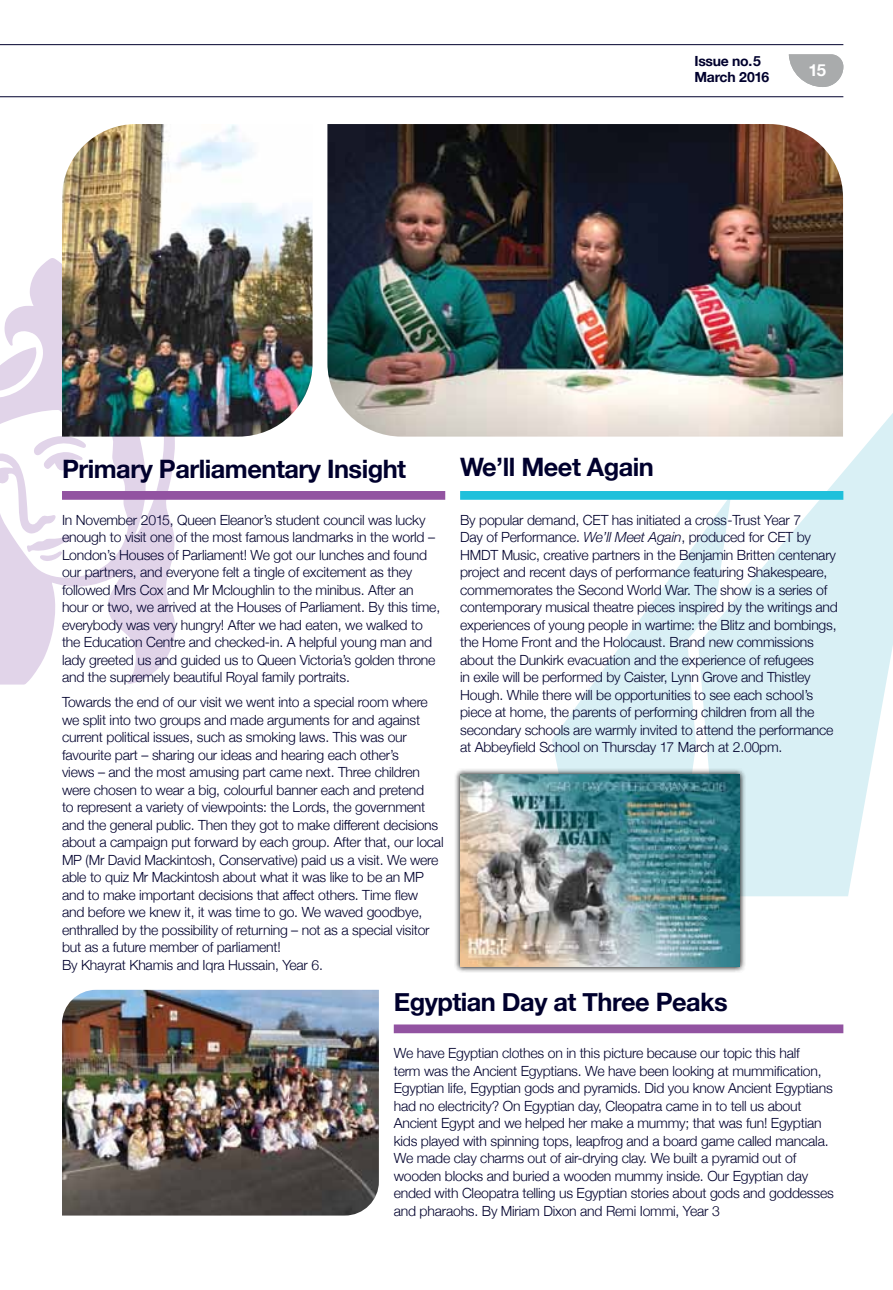
<style>
.page{position:relative;width:893px;height:1290px;background:#fff}
.page>*{position:absolute;margin:0;border:0;box-sizing:border-box;transform-origin:0 0}
.t1{font:700 25.38px "Helvetica Neue";letter-spacing:-.02em;color:#00002d}
.t2{font:700 16.62px "Helvetica Neue";color:#fff}
.t3{font:300 14px/17.5px "Helvetica Neue";letter-spacing:-.015em;color:#00002d}
.t4{font:700 14px/16.6px "Helvetica Neue";letter-spacing:-.02em;color:#00002d}
.s1{font-style:italic}
</style>
<div class="page">
<svg style="left:0;top:258px;width:175px;height:427px"></svg>
<svg style="left:0;top:347px;width:37px;height:45px"></svg>
<svg style="left:34px;top:436px;width:52px;height:35px"></svg>
<svg style="left:27px;top:534px;width:44px;height:27px"></svg>
<svg style="left:552px;top:413px;width:341px;height:483px;fill:#d9f0f5"></svg>
<hr style="left:0;top:96px;width:843px;height:1px;background:#00002d">
<hr style="left:0;top:44px;width:843px;height:1px;background:#00002d">
<div style="left:62px;top:491px;width:383px;height:9px;background:#9253a1"></div>
<div style="left:428px;top:403px;width:140px;height:58px;background:#fff"></div>
<div style="left:460px;top:491px;width:383px;height:9px;background:#1fc0db"></div>
<svg style="left:789px;top:54px;width:54px;height:33px"></svg>
<svg style="left:455px;top:768px;width:291px;height:204px"></svg>
<img style="left:460px;top:774px;width:280px;height:193px">
<div style="left:394px;top:1024px;width:449px;height:9px;background:#9253a1"></div>
<img style="left:62px;top:124px;width:251px;height:313px">
<img style="left:327px;top:124px;width:516px;height:313px">
<img style="left:62px;top:990px;width:317px;height:225px">
<p class="t4" style="left:694px;top:53px;width:76px">Issue no. 5<br>March 2016</p>
<p class="t2" style="left:809px;top:57px;width:19px">15</p>
<h1 class="t1" style="left:62px;top:449px;width:346px">Primary Parliamentary Insight</h1>
<p class="t3" style="left:62px;top:510px;width:380px">In November 2015, Queen Eleanor’s student council was lucky enough to visit one of the most famous landmarks in the world – London’s Houses of Parliament! We got our lunches and found our partners, and everyone felt a tingle of excitement as they followed Mrs Cox and Mr Mcloughlin to the minibus. After an hour or two, we arrived at the Houses of Parliament. By this time, everybody was very hungry! After we had eaten, we walked to the Education Centre and checked-in. A helpful young man and lady greeted us and guided us to Queen Victoria’s golden throne and the supremely beautiful Royal family portraits.</p>
<p class="t3" style="left:62px;top:692px;width:383px">Towards the end of our visit we went into a special room where we split into two groups and made arguments for and against current political issues, such as smoking laws. This was our favourite part – sharing our ideas and hearing each other’s<br>views – and the most amusing part came next. Three children were chosen to wear a big, colourful banner each and pretend<br>to represent a variety of viewpoints: the Lords, the government and the general public. Then they got to make different decisions about a campaign put forward by each group. After that, our local MP (Mr David Mackintosh, Conservative) paid us a visit. We were able to quiz Mr Mackintosh about what it was like to be an MP and to make important decisions that affect others. Time flew and before we knew it, it was time to go. We waved goodbye, enthralled by the possibility of returning – not as a special visitor but as a future member of parliament!<br>By Khayrat Khamis and Iqra Hussain, Year 6.</p>
<h1 class="t1" style="left:460px;top:447px;width:195px">We’ll Meet Again</h1>
<p class="t3" style="left:460px;top:510px;width:379px">By popular demand, CET has initiated a cross-Trust Year 7<br>Day of Performance. <span class="s1">We’ll Meet Again</span>, produced for CET by HMDT Music, creative partners in the Benjamin Britten centenary project and recent days of performance featuring Shakespeare, commemorates the Second World War. The show is a series of contemporary musical theatre pieces inspired by the writings and experiences of young people in wartime: the Blitz and bombings, the Home Front and the Holocaust. Brand new commissions about the Dunkirk evacuation and the experience of refugees<br>in exile will be performed by Caister, Lynn Grove and Thistley Hough. While there will be opportunities to see each school’s piece at home, the parents of performing children from all the secondary schools are warmly invited to attend the performance at Abbeyfield School on Thursday 17 March at 2.00pm.</p>
<h1 class="t1" style="left:394px;top:982px;width:336px">Egyptian Day at Three Peaks</h1>
<p class="t3" style="left:394px;top:1043px;width:441px">We have Egyptian clothes on in this picture because our topic this half<br>term was the Ancient Egyptians. We have been looking at mummification, Egyptian life, Egyptian gods and pyramids. Did you know Ancient Egyptians had no electricity? On Egyptian day, Cleopatra came in to tell us about Ancient Egypt and we helped her make a mummy; that was fun! Egyptian kids played with spinning tops, leapfrog and a board game called mancala.<br>We made clay charms out of air-drying clay. We built a pyramid out of wooden blocks and buried a wooden mummy inside. Our Egyptian day ended with Cleopatra telling us Egyptian stories about gods and goddesses and pharaohs. By Miriam Dixon and Remi Iommi, Year 3</p>
</div>
